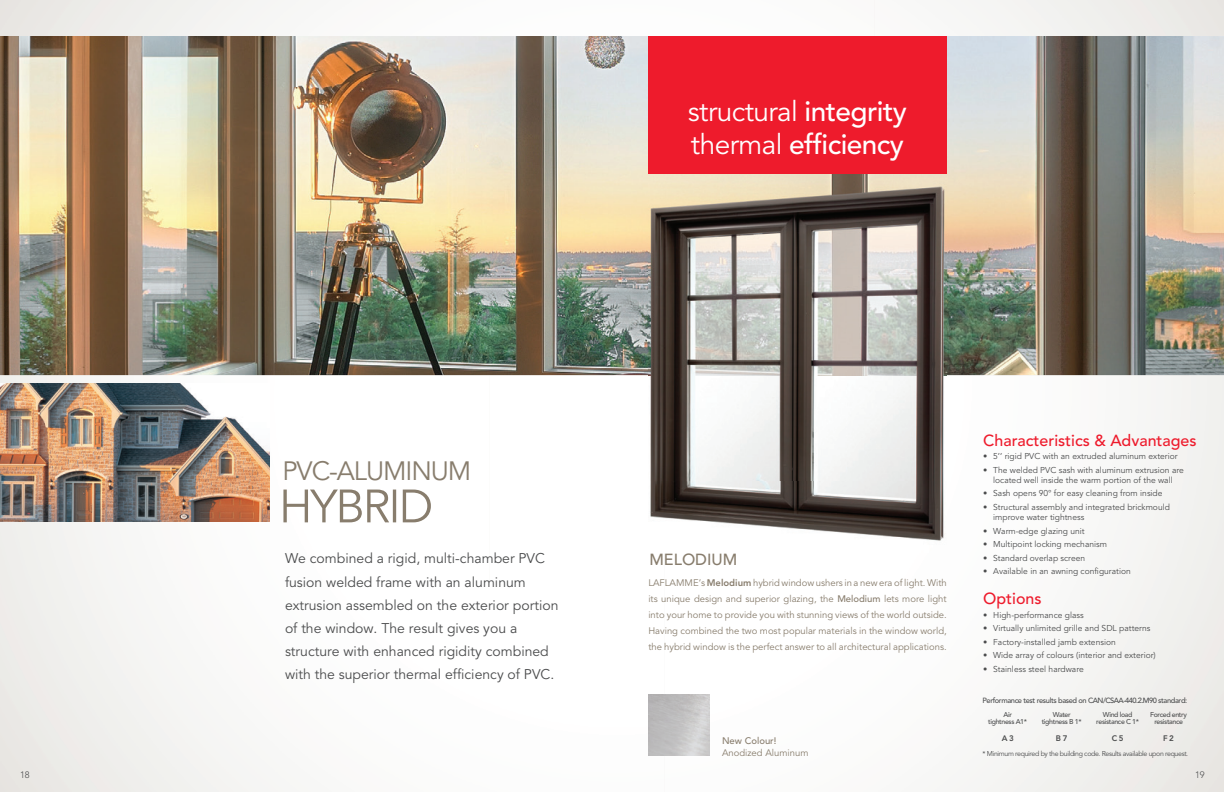
<style>
.page{position:relative;width:1224px;height:792px;background:#fff}
.page>*{position:absolute;margin:0;border:0;box-sizing:border-box;transform-origin:0 0}
.t1{font:500 28px/32.8px "Avenir";letter-spacing:-.02em;color:#fff}
.t2{font:26.4px "Avenir";letter-spacing:-.04em;color:#887d6d}
.t3{font:500 16px "Avenir";color:#ee1b2c}
.t4{font:500 16px "Avenir";color:#887d6d}
.t5{font:14px/23.2px "Avenir";color:#4b4c4d}
.t6{font:9.5px/16px "Avenir";color:#887d6d;text-align:justify}
.t7{font:500 9.5px "Avenir";color:#887d6d}
.t8{font:300 9.3px "Avenir";color:#4b4c4d}
.t9{font:8.5px/10px "Avenir";color:#4b4c4d;text-align:center}
.t10{font:800 8px "Avenir";color:#4b4c4d}
.t11{font:500 7.5px "Avenir";letter-spacing:-.05em;color:#4b4c4d}
.t12{font:500 7px "Avenir";letter-spacing:-.05em;color:#4b4c4d}
.t13{font:7px "Avenir";letter-spacing:-.05em;color:#4b4c4d}
.s1{font-weight:400}
.s2{font-weight:800}
.s3{font-weight:500}
</style>
<div class="page">
<img style="left:0;top:0;width:1224px;height:375px">
<img style="left:0;top:383px;width:270px;height:139px">
<div style="left:648px;top:36px;width:299px;height:138px;background:#ee1b2c"></div>
<img style="left:283px;top:490px;width:148px;height:32px">
<img style="left:648px;top:174px;width:299px;height:371px">
<h1 class="t1" style="left:688px;top:95px;width:220px"><span class="s1">structural</span> integrity <span class="s1">thermal</span> efficiency</h1>
<h2 class="t2" style="left:283px;top:456px;width:190px">PVC-ALUMINUM</h2>
<p class="t5" style="left:285px;top:547px;width:275px">We combined a rigid, multi-chamber PVC fusion welded frame with an aluminum extrusion assembled on the exterior portion of the window. The result gives you a structure with enhanced rigidity combined with the superior thermal efficiency of PVC.</p>
<h3 class="t4" style="left:649px;top:550px;width:89px">MELODIUM</h3>
<p class="t6" style="left:648px;top:575px;width:300px">LAFLAMME’s <span class="s2">Melodium</span> hybrid window ushers in a new era of light. With its unique design and superior glazing, the <span class="s3">Melodium</span> lets more light into your home to provide you with stunning views of the world outside.<br>Having combined the two most popular materials in the window world, the hybrid window is the perfect answer to all architectural applications.</p>
<p class="t7" style="left:722px;top:736px;width:56px">New Colour!</p>
<p class="t6" style="left:722px;top:745px;width:88px">Anodized Aluminum</p>
<h3 class="t3" style="left:983px;top:431px;width:215px">Characteristics &amp; Advantages</h3>
<p class="t9" style="left:983px;top:451px;width:196px">• 5’’ rigid PVC with an extruded aluminum exterior</p>
<p class="t9" style="left:983px;top:465px;width:202px">• The welded PVC sash with aluminum extrusion are located well inside the warm portion of the wall</p>
<p class="t9" style="left:983px;top:489px;width:181px">• Sash opens 90° for easy cleaning from inside</p>
<p class="t9" style="left:993px;top:502px;width:178px;text-align:left;text-indent:-10px">• Structural assembly and integrated brickmould improve water tightness</p>
<p class="t9" style="left:983px;top:526px;width:103px">• Warm-edge glazing unit</p>
<p class="t9" style="left:983px;top:539px;width:125px">• Multipoint locking mechanism</p>
<p class="t9" style="left:983px;top:553px;width:104px">• Standard overlap screen</p>
<p class="t9" style="left:983px;top:567px;width:149px">• Available in an awning configuration</p>
<h3 class="t3" style="left:983px;top:589px;width:60px">Options</h3>
<p class="t9" style="left:983px;top:610px;width:102px">• High-performance glass</p>
<p class="t9" style="left:983px;top:623px;width:169px">• Virtually unlimited grille and SDL patterns</p>
<p class="t9" style="left:983px;top:637px;width:134px">• Factory-installed jamb extension</p>
<p class="t9" style="left:983px;top:651px;width:174px">• Wide array of colours (interior and exterior)</p>
<p class="t9" style="left:983px;top:664px;width:102px">• Stainless steel hardware</p>
<p class="t11" style="left:983px;top:696px;width:206px">Performance test results based on CAN/CSAA-440.2.M90 standard:</p>
<p class="t12" style="left:1003px;top:710px;width:10px">Air</p>
<p class="t12" style="left:1053px;top:710px;width:20px">Water</p>
<p class="t12" style="left:1103px;top:710px;width:31px">Wind load</p>
<p class="t12" style="left:1150px;top:710px;width:38px">Forced entry</p>
<p class="t12" style="left:988px;top:717px;width:40px">tightness A1*</p>
<p class="t12" style="left:1042px;top:717px;width:41px">tightness B 1*</p>
<p class="t12" style="left:1096px;top:717px;width:44px">resistance C 1*</p>
<p class="t12" style="left:1154px;top:717px;width:30px">resistance</p>
<p class="t10" style="left:1002px;top:734px;width:14px">A 3</p>
<p class="t10" style="left:1056px;top:734px;width:13px">B 7</p>
<p class="t10" style="left:1112px;top:734px;width:13px">C 5</p>
<p class="t10" style="left:1163px;top:734px;width:12px">F 2</p>
<p class="t13" style="left:983px;top:749px;width:207px">* Minimum required by the building code. Results available upon request.</p>
<p class="t8" style="left:20px;top:769px;width:11px">18</p>
<p class="t8" style="left:1195px;top:769px;width:11px">19</p>
</div>
